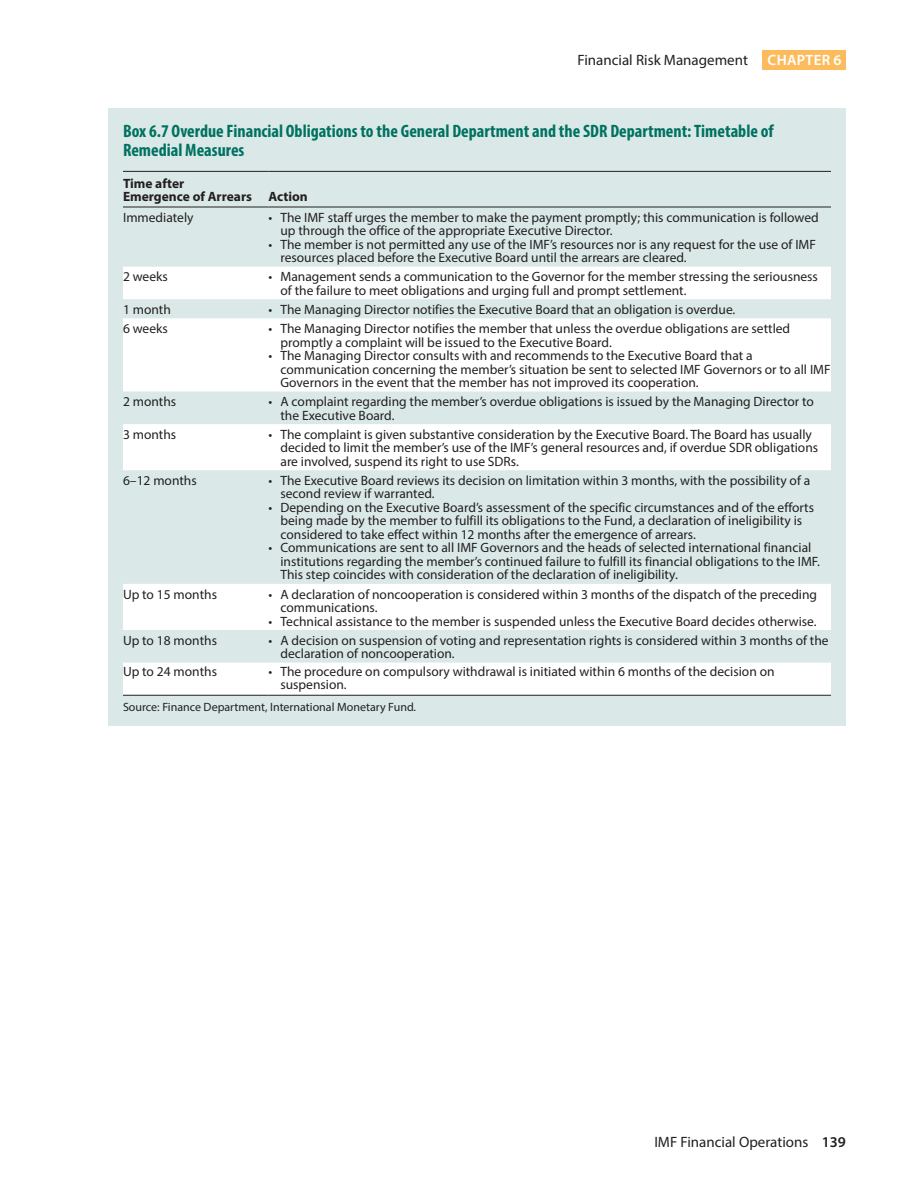
<style>
.page{position:relative;width:918px;height:1188px;background:#fff}
.page>*{position:absolute;margin:0;border:0;box-sizing:border-box;transform-origin:0 0}
.t1{font:700 condensed 18px/19.5px "Myriad Pro";color:#007161}
.t2{font:15px "Myriad Pro";color:#231f20}
.t3{font:600 15px "Myriad Pro";letter-spacing:.02em;color:#fff}
.t4{font:13.5px/13.5px "Myriad Pro";color:#231f20}
.t5{font:700 13.5px/13.5px "Myriad Pro";color:#231f20}
.t6{font:12px "Myriad Pro";color:#231f20}
.s1{font-weight:600}
</style>
<div class="page">
<div style="left:763px;top:50px;width:83px;height:20px;background:#fcbc5e"></div>
<div style="left:108px;top:108px;width:738px;height:618px;background:#dae9e7"></div>
<svg style="left:123px;top:267px;width:708px;height:428px;fill:#fff"></svg>
<hr style="left:123px;top:171px;width:129px;height:1px;background:#231f20">
<svg style="left:252px;top:171px;width:16px;height:1px"></svg>
<hr style="left:268px;top:171px;width:563px;height:1px;background:#231f20">
<hr style="left:123px;top:207px;width:129px;height:1px;background:#231f20">
<svg style="left:252px;top:207px;width:16px;height:1px"></svg>
<hr style="left:268px;top:207px;width:563px;height:1px;background:#231f20">
<hr style="left:123px;top:695px;width:129px;height:1px;background:#231f20">
<svg style="left:252px;top:695px;width:16px;height:1px"></svg>
<hr style="left:268px;top:695px;width:563px;height:1px;background:#231f20">
<p class="t2" style="left:578px;top:51px;width:172px">Financial Risk Management</p>
<p class="t3" style="left:768px;top:52px;width:75px">CHAPTER 6</p>
<h1 class="t1" style="left:123px;top:120px;width:652px">Box 6.7 Overdue Financial Obligations to the General Department and the SDR Department: Timetable of<br>Remedial Measures</h1>
<p class="t5" style="left:123px;top:176px;width:186px">Time after<br>Emergence of Arrears Action</p>
<p class="t4" style="left:123px;top:210px;width:72px">Immediately</p>
<p class="t4" style="left:281px;top:210px;width:540px;text-indent:-12px">• The IMF staff urges the member to make the payment promptly; this communication is followed up through the office of the appropriate Executive Director.</p>
<p class="t4" style="left:281px;top:237px;width:537px;text-indent:-12px">• The member is not permitted any use of the IMF’s resources nor is any request for the use of IMF resources placed before the Executive Board until the arrears are cleared.</p>
<p class="t4" style="left:123px;top:270px;width:46px">2 weeks</p>
<p class="t4" style="left:281px;top:270px;width:539px;text-indent:-12px">• Management sends a communication to the Governor for the member stressing the seriousness of the failure to meet obligations and urging full and prompt settlement.</p>
<p class="t4" style="left:123px;top:302px;width:49px">1 month</p>
<p class="t4" style="left:269px;top:302px;width:468px">• The Managing Director notifies the Executive Board that an obligation is overdue.</p>
<p class="t4" style="left:123px;top:322px;width:46px">6 weeks</p>
<p class="t4" style="left:281px;top:322px;width:511px;text-indent:-12px">• The Managing Director notifies the member that unless the overdue obligations are settled promptly a complaint will be issued to the Executive Board.</p>
<p class="t4" style="left:281px;top:349px;width:552px;text-indent:-12px">• The Managing Director consults with and recommends to the Executive Board that a communication concerning the member’s situation be sent to selected IMF Governors or to all IMF<br>Governors in the event that the member has not improved its cooperation.</p>
<p class="t4" style="left:123px;top:395px;width:55px">2 months</p>
<p class="t4" style="left:281px;top:395px;width:535px;text-indent:-12px">• A complaint regarding the member’s overdue obligations is issued by the Managing Director to the Executive Board.</p>
<p class="t4" style="left:123px;top:427px;width:55px">3 months</p>
<p class="t4" style="left:281px;top:427px;width:539px;text-indent:-12px">• The complaint is given substantive consideration by the Executive Board. The Board has usually decided to limit the member’s use of the IMF’s general resources and, if overdue SDR obligations are involved, suspend its right to use SDRs.</p>
<p class="t4" style="left:123px;top:473px;width:75px">6–12 months</p>
<p class="t4" style="left:281px;top:473px;width:531px;text-indent:-12px">• The Executive Board reviews its decision on limitation within 3 months, with the possibility of a second review if warranted.</p>
<p class="t4" style="left:281px;top:500px;width:535px;text-indent:-12px">• Depending on the Executive Board’s assessment of the specific circumstances and of the efforts being made by the member to fulfill its obligations to the Fund, a declaration of ineligibility is considered to take effect within 12 months after the emergence of arrears.</p>
<p class="t4" style="left:281px;top:541px;width:541px;text-indent:-12px">• Communications are sent to all IMF Governors and the heads of selected international financial institutions regarding the member’s continued failure to fulfill its financial obligations to the IMF.<br>This step coincides with consideration of the declaration of ineligibility.</p>
<p class="t4" style="left:123px;top:587px;width:96px">Up to 15 months</p>
<p class="t4" style="left:281px;top:587px;width:538px;text-indent:-12px">• A declaration of noncooperation is considered within 3 months of the dispatch of the preceding communications.</p>
<p class="t4" style="left:269px;top:614px;width:550px">• Technical assistance to the member is suspended unless the Executive Board decides otherwise.</p>
<p class="t4" style="left:123px;top:633px;width:96px">Up to 18 months</p>
<p class="t4" style="left:281px;top:633px;width:550px;text-indent:-12px">• A decision on suspension of voting and representation rights is considered within 3 months of the declaration of noncooperation.</p>
<p class="t4" style="left:123px;top:664px;width:96px">Up to 24 months</p>
<p class="t4" style="left:281px;top:664px;width:496px;text-indent:-12px">• The procedure on compulsory withdrawal is initiated within 6 months of the decision on suspension.</p>
<p class="t6" style="left:123px;top:699px;width:295px">Source: Finance Department, International Monetary Fund.</p>
<p class="t2" style="left:654px;top:1133px;width:193px">IMF Financial Operations <span class="s1">139</span></p>
</div>
